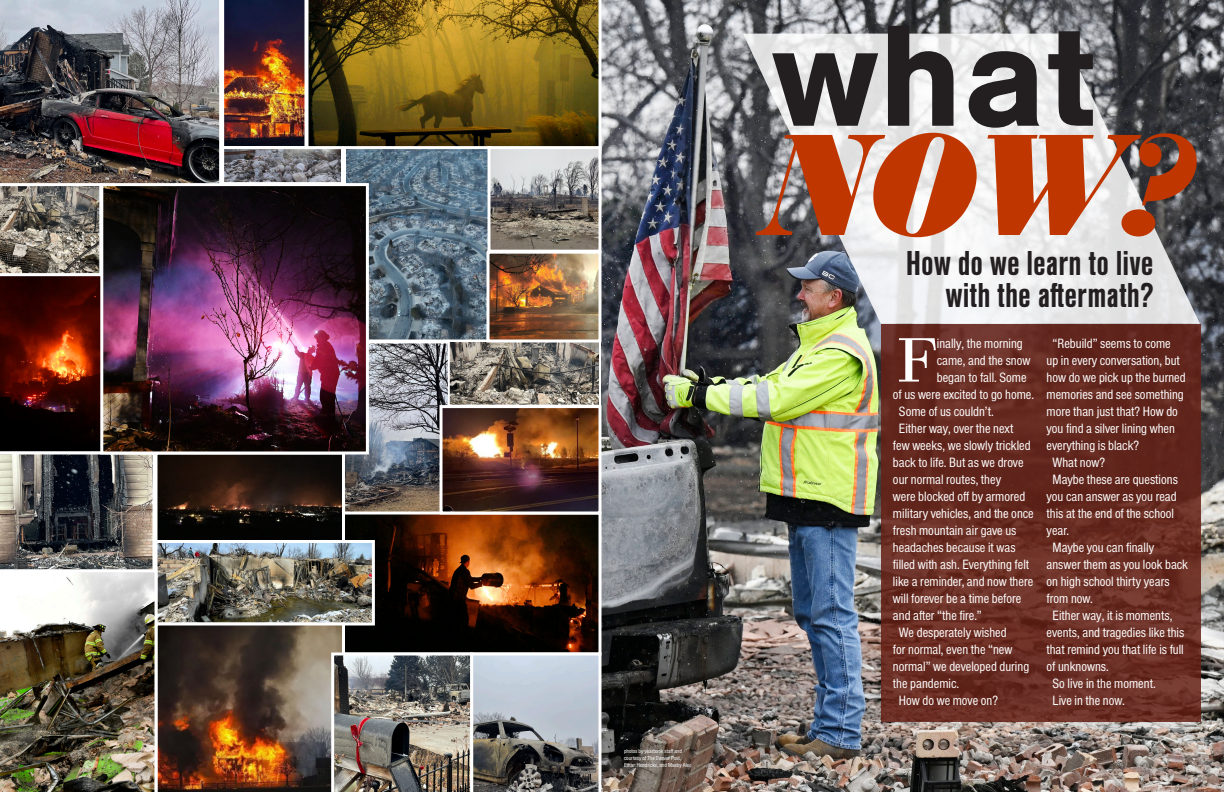
<style>
.page{position:relative;width:1224px;height:792px;background:#fff}
.page>*{position:absolute;margin:0;border:0;box-sizing:border-box;transform-origin:0 0}
.YRBK_Body_Copy{font:italic 900 150px "AYT Bodoni";color:#bf3600;scale:.88 1}
.YRBK_Body_Copy-2{font:700 150px "AYT Foundation Sans";color:#231f20}
.YRBK_Body_Copy-3{font:65px "AYT Bodoni";color:#fff}
.YRBK_Body_Copy-4{font:700 condensed 36px "AYT Foundation Sans";color:#231f20}
.YRBK_Body_Copy-5{font:condensed 14px/17px "AYT Foundation Sans";color:#fff}
.YRBK_Body_Copy-6{font:condensed 6px/7.2px "AYT Foundation Sans";color:#fff}
</style>
<div class="page">
<img style="left:602px;top:0;width:622px;height:792px">
<svg style="left:743px;top:34px;width:457px;height:290px"></svg>
<img style="left:0;top:0;width:220px;height:183px">
<svg style="left:308px;top:0;width:294px;height:146px;background:#765e1a"></svg>
<img style="left:347px;top:150px;width:141px;height:33px">
<div style="left:343px;top:146px;width:149px;height:196px;border:3px solid #fff"></div>
<img style="left:492px;top:150px;width:106px;height:33px">
<div style="left:488px;top:146px;width:114px;height:107px;border:3px solid #fff"></div>
<img style="left:0;top:183px;width:602px;height:609px">
<img style="left:224px;top:0;width:81px;height:146px">
<img style="left:225px;top:150px;width:115px;height:31px">
<div style="left:221px;top:146px;width:123px;height:39px;border:3px solid #fff"></div>
<img style="left:104px;top:187px;width:261px;height:263px">
<div style="left:100px;top:183px;width:269px;height:271px;border:3px solid #fff"></div>
<div style="left:486px;top:251px;width:116px;height:91px;border:3px solid #fff"></div>
<svg style="left:881px;top:324px;width:319px;height:398px;background:#662b21"></svg>
<p class="YRBK_Body_Copy-6" style="left:624px;top:747px;width:69px">photos by yearbook staff and courtesy of The Denver Post,<br>Ethan Hendricks, and Maeby Aleo</p>
<p class="YRBK_Body_Copy-2" style="left:772px;top:-8px;width:326px">what</p>
<p class="YRBK_Body_Copy" style="left:763px;top:102px;width:485px">NOW?</p>
<p class="YRBK_Body_Copy-4" style="left:906px;top:244px;width:249px">How do we learn to live</p>
<p class="YRBK_Body_Copy-4" style="left:946px;top:276px;width:210px">with the aftermath?</p>
<p class="YRBK_Body_Copy-3" style="left:897px;top:322px;width:41px">F</p>
<p class="YRBK_Body_Copy-5" style="left:937px;top:335px;width:87px">inally, the morning</p>
<p class="YRBK_Body_Copy-5" style="left:937px;top:352px;width:95px">came, and the snow</p>
<p class="YRBK_Body_Copy-5" style="left:937px;top:369px;width:91px">began to fall. Some</p>
<p class="YRBK_Body_Copy-5" style="left:893px;top:386px;width:143px">of us were excited to go home.</p>
<p class="YRBK_Body_Copy-5" style="left:899px;top:403px;width:96px">Some of us couldn’t.</p>
<p class="YRBK_Body_Copy-5" style="left:893px;top:420px;width:142px;text-indent:6px">Either way, over the next few weeks, we slowly trickled back to life. But as we drove our normal routes, they<br>were blocked off by armored military vehicles, and the once fresh mountain air gave us headaches because it was filled with ash. Everything felt like a reminder, and now there will forever be a time before and after “the fire.”</p>
<p class="YRBK_Body_Copy-5" style="left:893px;top:624px;width:138px;text-indent:6px">We desperately wished<br>for normal, even the “new normal” we developed during the pandemic.</p>
<p class="YRBK_Body_Copy-5" style="left:899px;top:692px;width:101px">How do we move on?</p>
<p class="YRBK_Body_Copy-5" style="left:1047px;top:335px;width:141px;text-indent:6px">“Rebuild” seems to come up in every conversation, but how do we pick up the burned memories and see something more than just that? How do you find a silver lining when everything is black?</p>
<p class="YRBK_Body_Copy-5" style="left:1053px;top:454px;width:54px">What now?</p>
<p class="YRBK_Body_Copy-5" style="left:1047px;top:471px;width:133px;text-indent:6px">Maybe these are questions you can answer as you read this at the end of the school year.</p>
<p class="YRBK_Body_Copy-5" style="left:1047px;top:539px;width:143px;text-indent:6px">Maybe you can finally answer them as you look back on high school thirty years from now.</p>
<p class="YRBK_Body_Copy-5" style="left:1047px;top:607px;width:139px;text-indent:6px">Either way, it is moments, events, and tragedies like this that remind you that life is full of unknowns.</p>
<p class="YRBK_Body_Copy-5" style="left:1053px;top:675px;width:105px">So live in the moment.</p>
<p class="YRBK_Body_Copy-5" style="left:1053px;top:692px;width:74px">Live in the now.</p>
</div>
